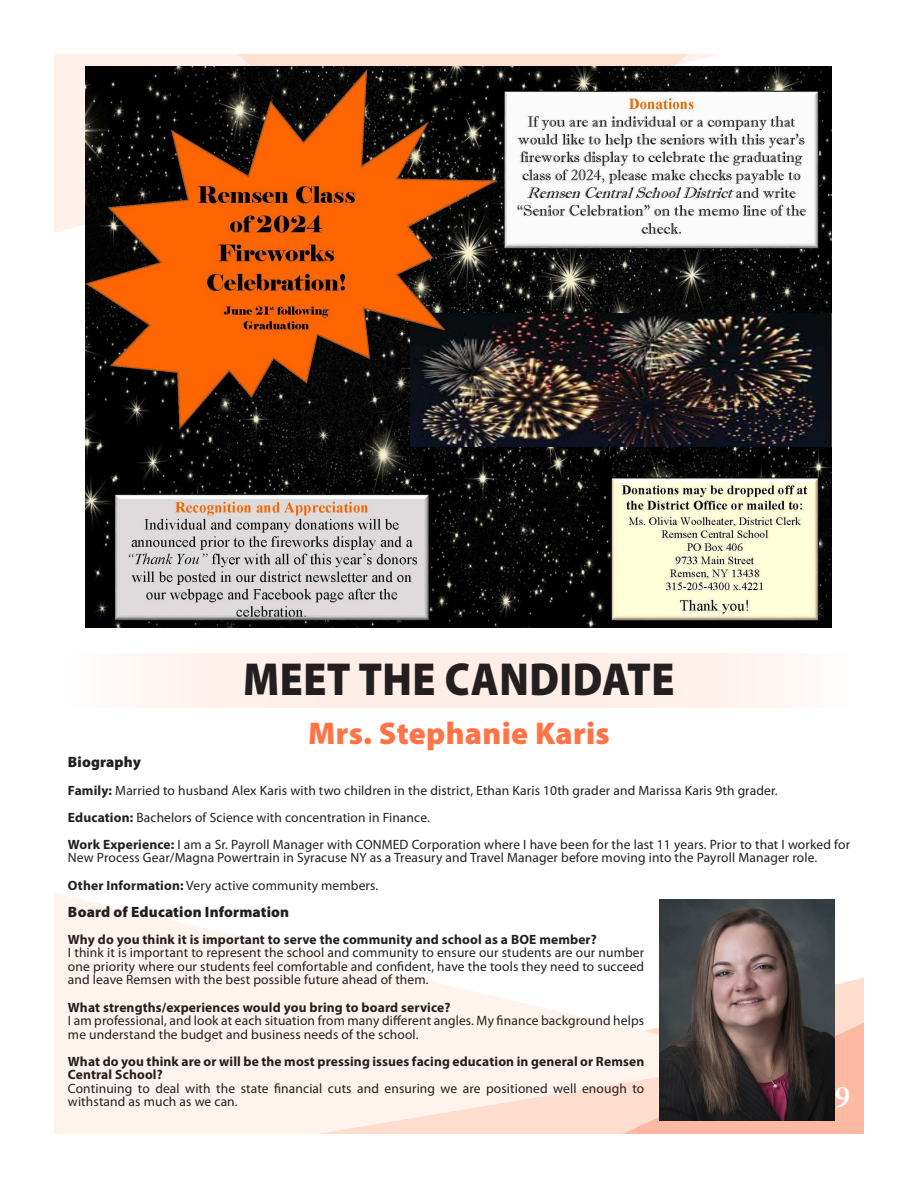
<style>
.page{position:relative;width:918px;height:1188px;background:#fff}
.page>*{position:absolute;margin:0;border:0;box-sizing:border-box;transform-origin:0 0}
.Paragraph_Style_4{font:900 46.5px "Myriad Pro";letter-spacing:.01em;color:#231f20;scale:.9 1}
.Body_Text{font:900 31.5px "Myriad Pro";letter-spacing:.01em;color:#ff7446}
.t1{font:600 31.5px "Minion Pro";color:#fff}
.Body_Text-2{font:900 15px "Myriad Pro";letter-spacing:.01em;color:#231f20}
.Body_Text-3{font:13.5px/13.5px "Myriad Pro";letter-spacing:.01em;color:#231f20}
.Body_Text-4{font:700 13.5px/13.5px "Myriad Pro";letter-spacing:.01em;color:#231f20}
.s1{font-weight:700}
</style>
<div class="page">
<svg style="left:54px;top:54px;width:778px;height:179px;background:#f3e1d9"></svg>
<svg style="left:54px;top:893px;width:810px;height:241px;fill:#fff3ee"></svg>
<div style="left:66px;top:654px;width:783px;height:54px;background:#ffeee8"></div>
<img style="left:85px;top:67px;width:747px;height:560px">
<img style="left:675px;top:916px;width:143px;height:189px">
<div style="left:644px;top:885px;width:205px;height:251px;border:30px solid #fff"></div>
<p class="Paragraph_Style_4" style="left:243px;top:653px;width:481px">MEET THE CANDIDATE</p>
<p class="Body_Text" style="left:308px;top:716px;width:303px">Mrs. Stephanie Karis</p>
<p class="Body_Text-2" style="left:68px;top:754px;width:74px">Biography</p>
<p class="Body_Text-3" style="left:68px;top:784px;width:711px"><span class="s1">Family:</span> Married to husband Alex Karis with two children in the district, Ethan Karis 10th grader and Marissa Karis 9th grader.</p>
<p class="Body_Text-3" style="left:68px;top:811px;width:363px"><span class="s1">Education:</span> Bachelors of Science with concentration in Finance.</p>
<p class="Body_Text-3" style="left:68px;top:838px;width:784px"><span class="s1">Work Experience:</span> I am a Sr. Payroll Manager with CONMED Corporation where I have been for the last 11 years. Prior to that I worked for<br>New Process Gear/Magna Powertrain in Syracuse NY as a Treasury and Travel Manager before moving into the Payroll Manager role.</p>
<p class="Body_Text-3" style="left:68px;top:879px;width:312px"><span class="s1">Other Information:</span> Very active community members.</p>
<p class="Body_Text-2" style="left:68px;top:903px;width:223px">Board of Education Information</p>
<p class="Body_Text-4" style="left:68px;top:932px;width:530px">Why do you think it is important to serve the community and school as a BOE member?</p>
<p class="Body_Text-3" style="left:68px;top:946px;width:578px;text-align:justify">I think it is important to represent the school and community to ensure our students are our number one priority where our students feel comfortable and confident, have the tools they need to succeed and leave Remsen with the best possible future ahead of them.</p>
<p class="Body_Text-4" style="left:68px;top:1000px;width:384px">What strengths/experiences would you bring to board service?</p>
<p class="Body_Text-3" style="left:68px;top:1014px;width:578px">I am professional, and look at each situation from many different angles. My finance background helps me understand the budget and business needs of the school.</p>
<p class="Body_Text-4" style="left:68px;top:1054px;width:578px">What do you think are or will be the most pressing issues facing education in general or Remsen<br>Central School?</p>
<p class="Body_Text-3" style="left:68px;top:1082px;width:578px">Continuing to deal with the state financial cuts and ensuring we are positioned well enough to withstand as much as we can.</p>
<h2 class="t1" style="left:835px;top:1075px;width:17px">9</h2>
</div>
